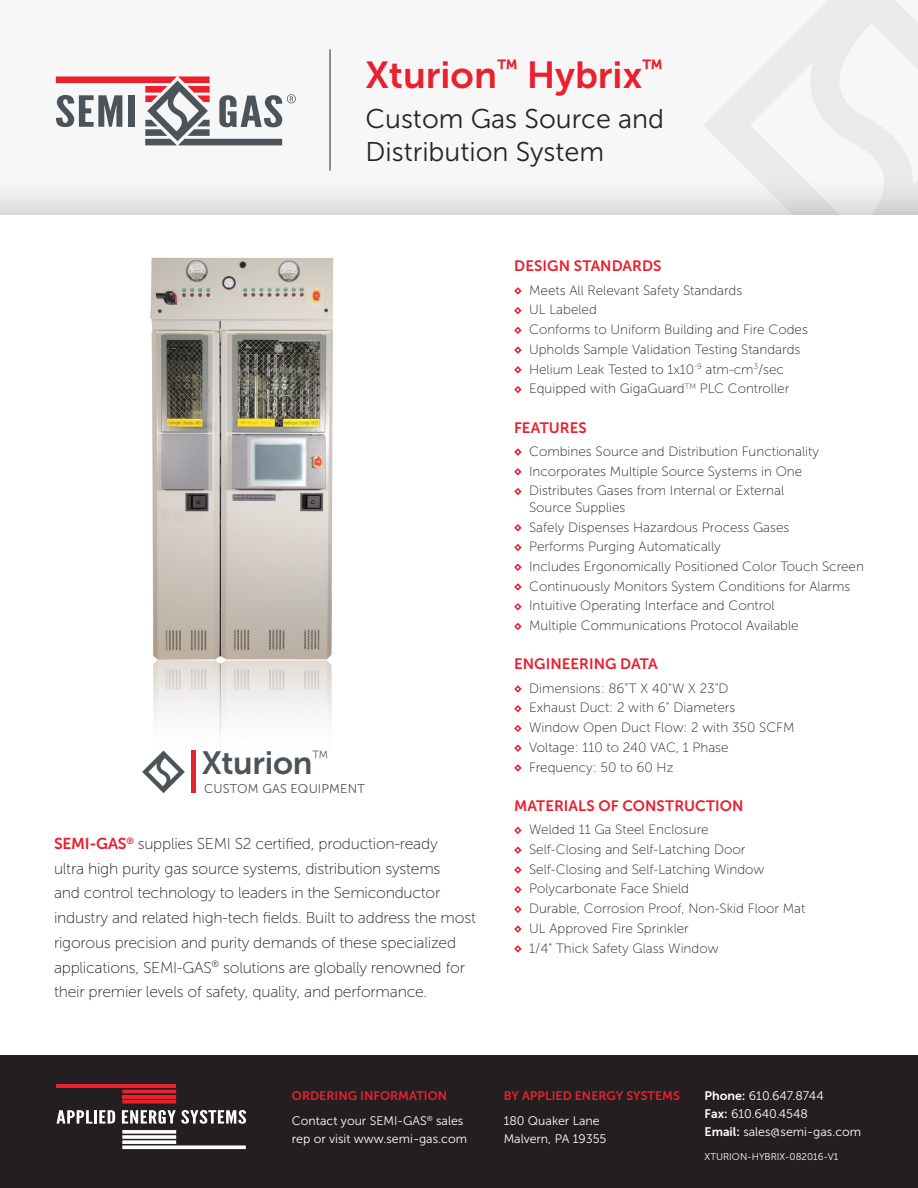
<style>
.page{position:relative;width:918px;height:1188px;background:#fff}
.page>*{position:absolute;margin:0;border:0;box-sizing:border-box;transform-origin:0 0}
.Headline{font:37.5px "Museo Sans 700";color:#ea202e}
.t1{font:32.1px "Museo Sans 700";letter-spacing:-.01em;color:#4c545a}
.Headline-2{font:27px/33px "Museo Sans 300";color:#242524}
.Body_Copy{font:15.75px/24.8px "Museo Sans 100";letter-spacing:-.015em;color:#242524}
.Body_Copy-2{font:15px "Museo Sans 700";color:#ea202e}
.Body_Copy-3{font:13.5px/16.5px "Museo Sans 100";color:#242524}
.t2{font:12.75px "Museo Sans 300";letter-spacing:.01em;color:#4c545a}
.t3{font:12.3px/18px "Museo Sans 300";color:#fff}
.t4{font:12.3px "Museo Sans 700";color:#ea202e}
.t5{font:9.75px "Museo Sans 300";color:#fff}
.s1{font-family:"Museo Sans 700";color:#ea202e}
.s2{font-family:"Museo Sans 700"}
</style>
<div class="page">
<img style="left:150px;top:257px;width:184px;height:530px">
<div style="left:0;top:0;width:918px;height:214px;background:#f7f7f8"></div>
<div style="left:0;top:1056px;width:918px;height:132px;background:#231f20"></div>
<svg style="left:122px;top:1100px;width:54px;height:4px"></svg>
<hr style="left:122px;top:1095px;width:54px;height:3px;background:#ea202c">
<hr style="left:122px;top:1090px;width:54px;height:3px;background:#ea202c">
<hr style="left:56px;top:1084px;width:120px;height:4px;background:#ea202c">
<svg style="left:122px;top:1130px;width:54px;height:4px"></svg>
<svg style="left:122px;top:1135px;width:54px;height:4px"></svg>
<svg style="left:122px;top:1140px;width:54px;height:4px"></svg>
<svg style="left:122px;top:1145px;width:124px;height:4px"></svg>
<svg style="left:57px;top:1110px;width:35px;height:14px"></svg>
<hr style="left:94px;top:1110px;width:3px;height:14px;background:#fff">
<svg style="left:99px;top:1110px;width:16px;height:14px"></svg>
<svg style="left:122px;top:1110px;width:124px;height:14px"></svg>
<hr style="left:191px;top:750px;width:4px;height:43px;background:#ea202c">
<svg style="left:142px;top:751px;width:43px;height:42px"></svg>
<svg style="left:514px;top:287px;width:8px;height:8px"></svg>
<svg style="left:514px;top:307px;width:8px;height:8px"></svg>
<svg style="left:514px;top:326px;width:8px;height:8px"></svg>
<svg style="left:514px;top:346px;width:8px;height:8px"></svg>
<svg style="left:514px;top:366px;width:8px;height:8px"></svg>
<svg style="left:514px;top:386px;width:8px;height:8px"></svg>
<svg style="left:514px;top:448px;width:8px;height:8px"></svg>
<svg style="left:514px;top:468px;width:8px;height:8px"></svg>
<svg style="left:514px;top:488px;width:8px;height:8px"></svg>
<svg style="left:514px;top:524px;width:8px;height:8px"></svg>
<svg style="left:514px;top:544px;width:8px;height:8px"></svg>
<svg style="left:514px;top:563px;width:8px;height:8px"></svg>
<svg style="left:514px;top:583px;width:8px;height:8px"></svg>
<svg style="left:514px;top:603px;width:8px;height:8px"></svg>
<svg style="left:514px;top:622px;width:8px;height:8px"></svg>
<svg style="left:514px;top:685px;width:8px;height:8px"></svg>
<svg style="left:514px;top:705px;width:8px;height:8px"></svg>
<svg style="left:514px;top:724px;width:8px;height:8px"></svg>
<svg style="left:514px;top:744px;width:8px;height:8px"></svg>
<svg style="left:514px;top:764px;width:8px;height:8px"></svg>
<svg style="left:514px;top:826px;width:8px;height:8px"></svg>
<svg style="left:514px;top:846px;width:8px;height:8px"></svg>
<svg style="left:514px;top:866px;width:8px;height:8px"></svg>
<svg style="left:514px;top:886px;width:8px;height:8px"></svg>
<svg style="left:514px;top:905px;width:8px;height:8px"></svg>
<svg style="left:514px;top:925px;width:8px;height:8px"></svg>
<svg style="left:514px;top:945px;width:8px;height:8px"></svg>
<div style="left:0;top:119px;width:918px;height:95px;background:linear-gradient(to bottom,#fcfcfd,#e9e8e9)"></div>
<svg style="left:56px;top:76px;width:240px;height:69px"></svg>
<hr style="left:330px;top:50px;width:1px;height:121px;background:#242524">
<svg style="left:703px;top:0;width:215px;height:214px"></svg>
<p class="Headline" style="left:365px;top:54px;width:299px">Xturion<sup>™</sup> Hybrix<sup>™</sup></p>
<p class="Headline-2" style="left:365px;top:102px;width:300px">Custom Gas Source and<br>Distribution System</p>
<p class="t1" style="left:202px;top:745px;width:128px">Xturion<sup>™</sup></p>
<p class="t2" style="left:204px;top:781px;width:162px">CUSTOM GAS EQUIPMENT</p>
<p class="Body_Copy" style="left:54px;top:831px;width:423px"><span class="s1">SEMI-GAS</span><sup>®</sup> supplies SEMI S2 certified, production-ready<br>ultra high purity gas source systems, distribution systems<br>and control technology to leaders in the Semiconductor industry and related high-tech fields. Built to address the most rigorous precision and purity demands of these specialized applications, SEMI-GAS<sup>®</sup> solutions are globally renowned for their premier levels of safety, quality, and performance.</p>
<p class="Body_Copy-2" style="left:514px;top:258px;width:149px">DESIGN STANDARDS</p>
<p class="Body_Copy-3" style="left:529px;top:282px;width:215px">Meets All Relevant Safety Standards</p>
<p class="Body_Copy-3" style="left:529px;top:302px;width:69px">UL Labeled</p>
<p class="Body_Copy-3" style="left:529px;top:321px;width:280px">Conforms to Uniform Building and Fire Codes</p>
<p class="Body_Copy-3" style="left:529px;top:341px;width:273px">Upholds Sample Validation Testing Standards</p>
<p class="Body_Copy-3" style="left:529px;top:361px;width:256px">Helium Leak Tested to 1x10<sup>-9</sup> atm-cm<sup>3</sup>/sec</p>
<p class="Body_Copy-3" style="left:529px;top:381px;width:262px">Equipped with GigaGuard<sup>TM</sup> PLC Controller</p>
<p class="Body_Copy-2" style="left:514px;top:419px;width:74px">FEATURES</p>
<p class="Body_Copy-3" style="left:529px;top:443px;width:291px">Combines Source and Distribution Functionality</p>
<p class="Body_Copy-3" style="left:529px;top:463px;width:275px">Incorporates Multiple Source Systems in One</p>
<p class="Body_Copy-3" style="left:529px;top:483px;width:257px">Distributes Gases from Internal or External<br>Source Supplies</p>
<p class="Body_Copy-3" style="left:529px;top:519px;width:262px">Safely Dispenses Hazardous Process Gases</p>
<p class="Body_Copy-3" style="left:529px;top:539px;width:193px">Performs Purging Automatically</p>
<p class="Body_Copy-3" style="left:529px;top:558px;width:336px">Includes Ergonomically Positioned Color Touch Screen</p>
<p class="Body_Copy-3" style="left:529px;top:578px;width:323px">Continuously Monitors System Conditions for Alarms</p>
<p class="Body_Copy-3" style="left:529px;top:598px;width:247px">Intuitive Operating Interface and Control</p>
<p class="Body_Copy-3" style="left:529px;top:617px;width:271px">Multiple Communications Protocol Available</p>
<p class="Body_Copy-2" style="left:514px;top:656px;width:145px">ENGINEERING DATA</p>
<p class="Body_Copy-3" style="left:529px;top:680px;width:201px">Dimensions: 86"T X 40"W X 23"D</p>
<p class="Body_Copy-3" style="left:529px;top:700px;width:208px">Exhaust Duct: 2 with 6" Diameters</p>
<p class="Body_Copy-3" style="left:529px;top:719px;width:267px">Window Open Duct Flow: 2 with 350 SCFM</p>
<p class="Body_Copy-3" style="left:529px;top:739px;width:201px">Voltage: 110 to 240 VAC, 1 Phase</p>
<p class="Body_Copy-3" style="left:529px;top:759px;width:146px">Frequency: 50 to 60 Hz</p>
<p class="Body_Copy-2" style="left:514px;top:797px;width:231px">MATERIALS OF CONSTRUCTION</p>
<p class="Body_Copy-3" style="left:529px;top:821px;width:181px">Welded 11 Ga Steel Enclosure</p>
<p class="Body_Copy-3" style="left:529px;top:841px;width:218px">Self-Closing and Self-Latching Door</p>
<p class="Body_Copy-3" style="left:529px;top:861px;width:237px">Self-Closing and Self-Latching Window</p>
<p class="Body_Copy-3" style="left:529px;top:881px;width:161px">Polycarbonate Face Shield</p>
<p class="Body_Copy-3" style="left:529px;top:900px;width:278px">Durable, Corrosion Proof, Non-Skid Floor Mat</p>
<p class="Body_Copy-3" style="left:529px;top:920px;width:161px">UL Approved Fire Sprinkler</p>
<p class="Body_Copy-3" style="left:529px;top:940px;width:191px">1/4" Thick Safety Glass Window</p>
<p class="t4" style="left:292px;top:1089px;width:157px">ORDERING INFORMATION</p>
<p class="t3" style="left:292px;top:1112px;width:177px">Contact your SEMI-GAS<sup>®</sup> sales rep or visit www.semi-gas.com</p>
<p class="t4" style="left:504px;top:1089px;width:178px">BY APPLIED ENERGY SYSTEMS</p>
<p class="t3" style="left:504px;top:1112px;width:104px">180 Quaker Lane<br>Malvern, PA 19355</p>
<p class="t3" style="left:705px;top:1087px;width:158px"><span class="s2">Phone:</span> 610.647.8744<br><span class="s2">Fax:</span> 610.640.4548<br><span class="s2">Email:</span> sales@semi-gas.com</p>
<p class="t5" style="left:705px;top:1151px;width:135px">XTURION-HYBRIX-082016-V1</p>
</div>
